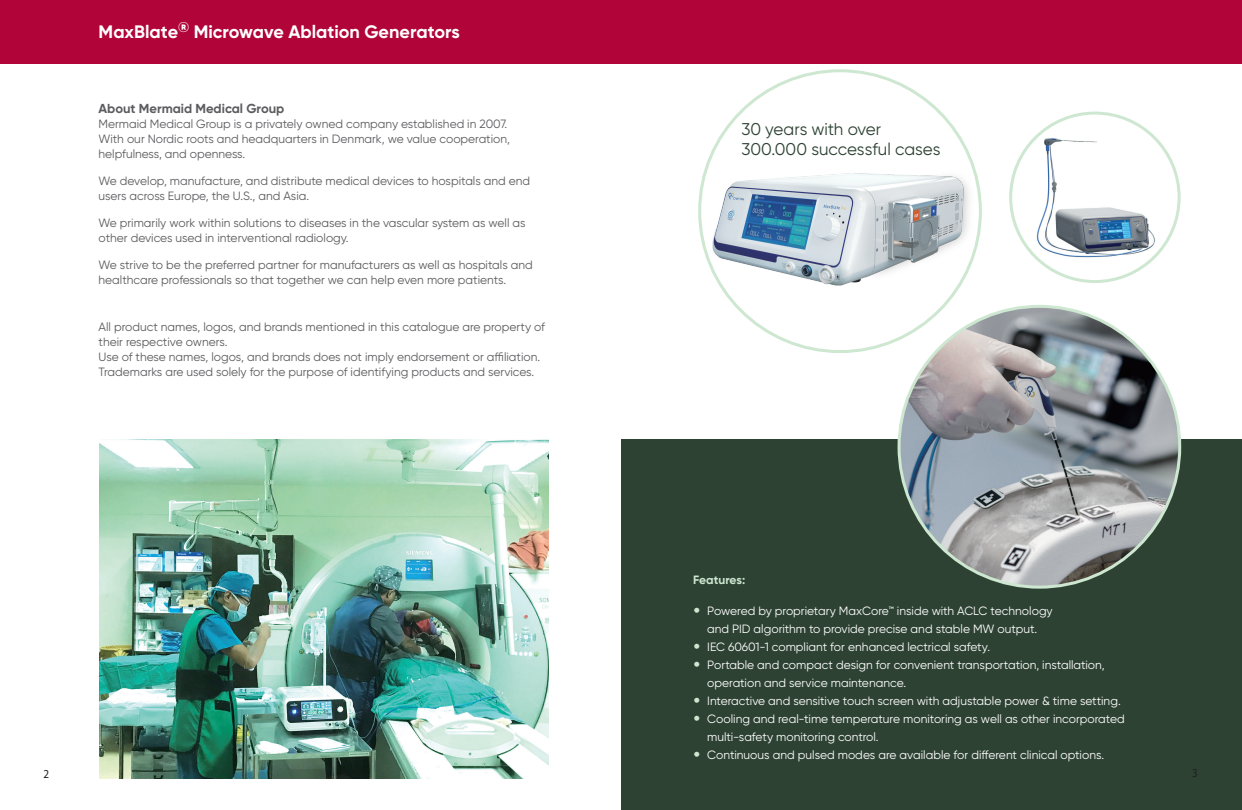
<style>
.page{position:relative;width:1242px;height:810px;background:#fff}
.page>*{position:absolute;margin:0;border:0;box-sizing:border-box;transform-origin:0 0}
.t1{font:700 18px "Gilroy";color:#fff}
.t2{font:17px/20px "Gilroy";letter-spacing:-.005em;color:#2d4233}
.t3{font:700 13px "Gilroy";color:#5c5c5f}
.t4{font:12.2px "Myriad Pro";color:#231f20;scale:.9 1}
.t5{font:12px/15px "Gilroy";color:#5c5c5f}
.t6{font:12px/18px "Gilroy";color:#fff}
.t7{font:700 12px "Gilroy";color:#cee7d1}
.s1{font-size:25px;color:#cee7d1}
</style>
<div class="page">
<div style="left:0;top:0;width:1241px;height:64px;background:#b10439"></div>
<img style="left:99px;top:439px;width:450px;height:338px">
<img style="left:699px;top:135px;width:281px;height:183px">
<div style="left:621px;top:439px;width:620px;height:370px;background:#2d4233"></div>
<img style="left:898px;top:306px;width:281px;height:280px;border-radius:139px">
<img style="left:1012px;top:122px;width:166px;height:156px">
<h1 class="t1" style="left:99px;top:20px;width:363px">MaxBlate<sup>®</sup> Microwave Ablation Generators</h1>
<p class="t3" style="left:99px;top:100px;width:187px">About Mermaid Medical Group</p>
<p class="t5" style="left:99px;top:116px;width:413px">Mermaid Medical Group is a privately owned company established in 2007.<br>With our Nordic roots and headquarters in Denmark, we value cooperation, helpfulness, and openness.</p>
<p class="t5" style="left:99px;top:173px;width:433px">We develop, manufacture, and distribute medical devices to hospitals and end users across Europe, the U.S., and Asia.</p>
<p class="t5" style="left:99px;top:215px;width:428px">We primarily work within solutions to diseases in the vascular system as well as other devices used in interventional radiology.</p>
<p class="t5" style="left:99px;top:257px;width:435px">We strive to be the preferred partner for manufacturers as well as hospitals and healthcare professionals so that together we can help even more patients.</p>
<p class="t5" style="left:99px;top:319px;width:448px">All product names, logos, and brands mentioned in this catalogue are property of their respective owners.<br>Use of these names, logos, and brands does not imply endorsement or affiliation.<br>Trademarks are used solely for the purpose of identifying products and services.</p>
<h2 class="t2" style="left:741px;top:119px;width:200px">30 years with over<br>300.000 successful cases</h2>
<p class="t7" style="left:693px;top:572px;width:54px">Features:</p>
<p class="t6" style="left:693px;top:601px;width:361px;text-align:center"><span class="s1">•</span> Powered by proprietary MaxCore™ inside with ACLC technology and PID algorithm to provide precise and stable MW output.</p>
<p class="t6" style="left:693px;top:637px;width:298px"><span class="s1">•</span> IEC 60601-1 compliant for enhanced lectrical safety.</p>
<p class="t6" style="left:707px;top:655px;width:399px;text-indent:-14px"><span class="s1">•</span> Portable and compact design for convenient transportation, installation, operation and service maintenance.</p>
<p class="t6" style="left:693px;top:691px;width:429px"><span class="s1">•</span> Interactive and sensitive touch screen with adjustable power &amp; time setting.</p>
<p class="t6" style="left:707px;top:709px;width:419px;text-indent:-14px"><span class="s1">•</span> Cooling and real-time temperature monitoring as well as other incorporated multi-safety monitoring control.</p>
<p class="t6" style="left:693px;top:745px;width:412px"><span class="s1">•</span> Continuous and pulsed modes are available for different clinical options.</p>
<p class="t4" style="left:43px;top:766px;width:8px">2</p>
<p class="t4" style="left:1191px;top:764px;width:8px">3</p>
</div>
